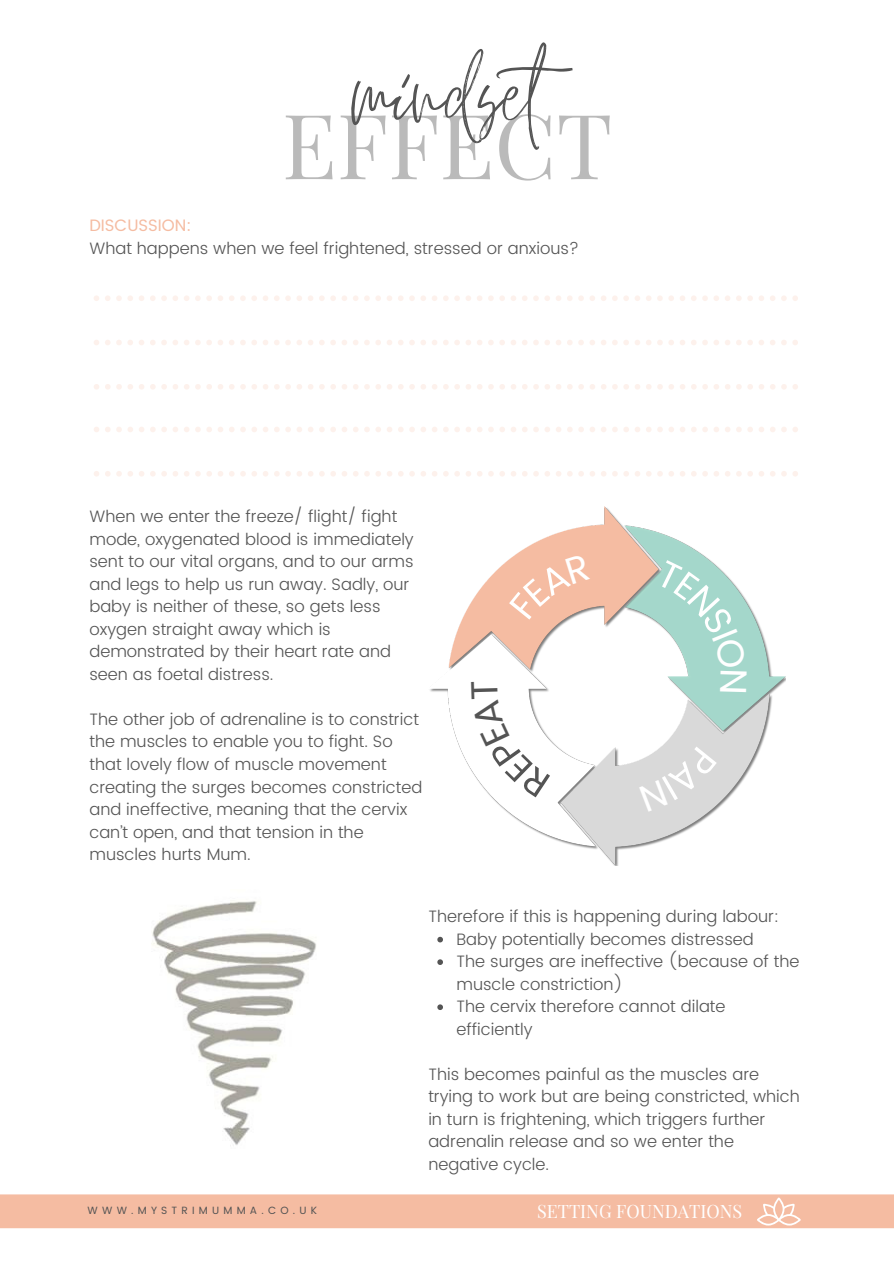
<style>
.page{position:relative;width:894px;height:1264px;background:#fff}
.page>*{position:absolute;margin:0;border:0;box-sizing:border-box;transform-origin:0 0}
.t1{font:105.15px "Shadow";color:#545454}
.t2{font:90.15px "Playfair Display";color:#545454}
.t3{font:18px "Playfair Display";color:#fff}
.t4{font:300 16.5px/22.5px "Poppins";color:#545454}
.t5{font:16.5px "Poppins";color:#f5bca2}
.t6{font:10.5px "Poppins";letter-spacing:.4em;color:#545454}
</style>
<div class="page">
<svg style="left:94px;top:295px;width:703px;height:6px"></svg>
<svg style="left:94px;top:340px;width:703px;height:5px"></svg>
<svg style="left:94px;top:384px;width:703px;height:5px"></svg>
<svg style="left:94px;top:427px;width:703px;height:5px"></svg>
<svg style="left:94px;top:471px;width:703px;height:5px"></svg>
<img style="left:679px;top:540px;width:93px;height:136px">
<img style="left:465px;top:506px;width:214px;height:116px">
<img style="left:430px;top:613px;width:182px;height:221px">
<img style="left:540px;top:676px;width:245px;height:189px">
<img style="left:152px;top:901px;width:164px;height:244px">
<svg style="left:437px;top:936px;width:6px;height:6px"></svg>
<svg style="left:437px;top:959px;width:6px;height:6px"></svg>
<svg style="left:437px;top:1004px;width:6px;height:6px"></svg>
<div style="left:0;top:1194px;width:893px;height:34px;background:#f5bca2"></div>
<svg style="left:757px;top:1197px;width:43px;height:28px"></svg>
<div style="left:508px;top:554px;width:82px;height:65px;background:#f5bca2"></div>
<svg style="left:655px;top:560px;width:92px;height:132px"></svg>
<div style="left:639px;top:746px;width:77px;height:66px;background:#d9d9d9"></div>
<svg style="left:470px;top:681px;width:80px;height:116px"></svg>
<h1 class="t1" style="left:352px;top:8px;width:253px">mindset</h1>
<h2 class="t2" style="left:282px;top:82px;width:332px">EFFECT</h2>
<p class="t5" style="left:89px;top:216px;width:103px">DISCUSSION:</p>
<p class="t4" style="left:89px;top:237px;width:491px">What happens when we feel frightened, stressed or anxious?</p>
<p class="t4" style="left:89px;top:505px;width:326px">When we enter the freeze/ flight/ fight mode, oxygenated blood is immediately sent to our vital organs, and to our arms and legs to help us run away. Sadly, our baby is neither of these, so gets less oxygen straight away which is demonstrated by their heart rate and seen as foetal distress.</p>
<p class="t4" style="left:89px;top:708px;width:334px">The other job of adrenaline is to constrict the muscles to enable you to fight. So that lovely flow of muscle movement creating the surges becomes constricted and ineffective, meaning that the cervix can’t open, and that tension in the muscles hurts Mum.</p>
<p class="t4" style="left:428px;top:905px;width:352px">Therefore if this is happening during labour:</p>
<p class="t4" style="left:456px;top:927px;width:344px">Baby potentially becomes distressed<br>The surges are ineffective (because of the muscle constriction)<br>The cervix therefore cannot dilate efficiently</p>
<p class="t4" style="left:428px;top:1062px;width:373px">This becomes painful as the muscles are trying to work but are being constricted, which in turn is frightening, which triggers further adrenalin release and so we enter the negative cycle.</p>
<p class="t6" style="left:88px;top:1204px;width:231px">WWW.MYSTRIMUMMA.CO.UK</p>
<p class="t3" style="left:537px;top:1198px;width:207px">SETTING FOUNDATIONS</p>
</div>
